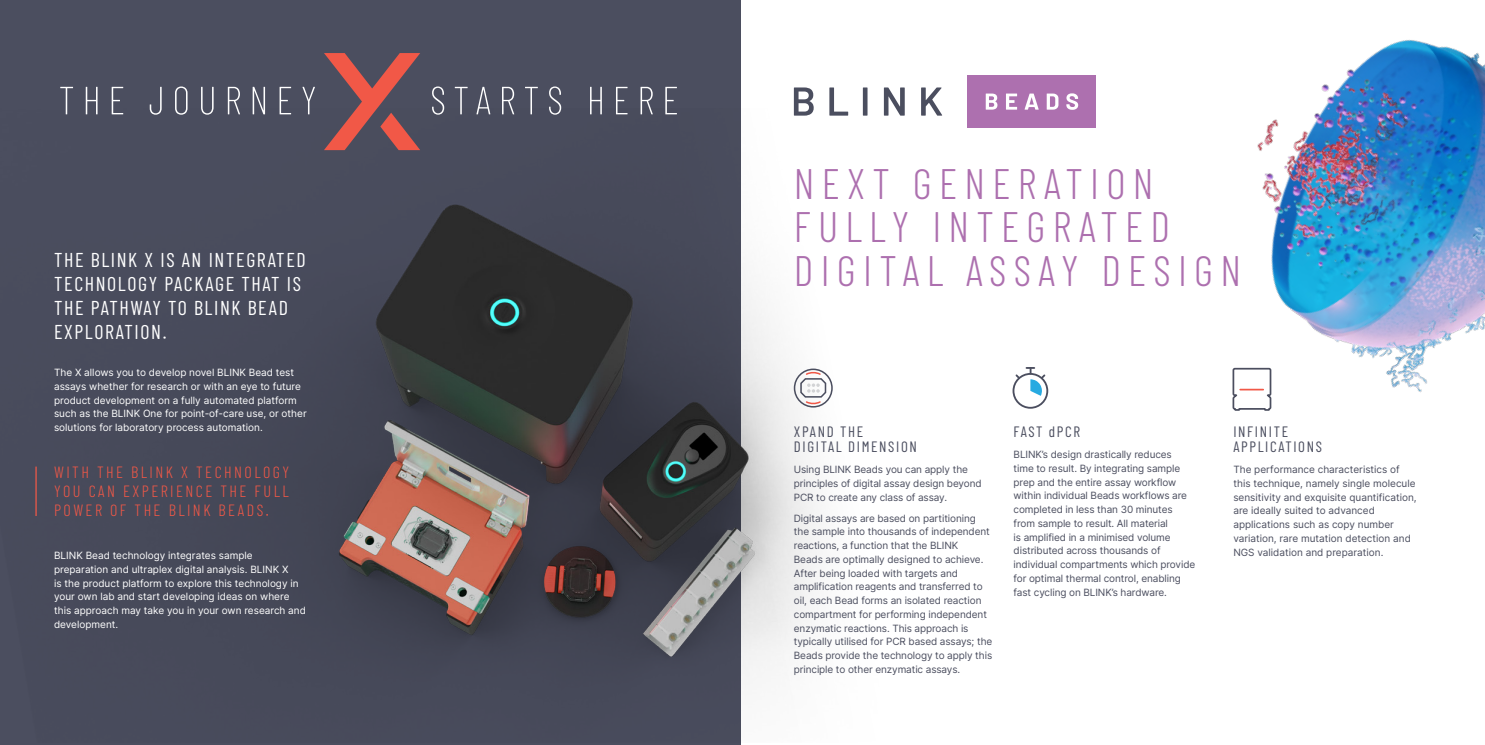
<style>
.page{position:relative;width:1485px;height:745px;background:#fff}
.page>*{position:absolute;margin:0;border:0;box-sizing:border-box;transform-origin:0 0}
.t1{font:300 42.5px/43.8px "Barlow Condensed";letter-spacing:.17em;color:#ad70af}
.t2{font:20px/23.8px "Barlow Condensed";letter-spacing:.08em;color:#fff}
.t3{font:300 16.25px/18.8px "Barlow Condensed";letter-spacing:.15em;color:#f15847;text-align:justify}
.t4{font:15px/15px "Barlow Condensed";letter-spacing:.11em;color:#4b4e5f}
.t5{font:10px/13.8px "Inter";letter-spacing:-.01em;color:#4b4e5f}
.t6{font:10px/13.8px "Inter";color:#fff}
</style>
<div class="page">
<div style="left:0;top:0;width:741px;height:744px;background:#4b4e5f"></div>
<img style="left:35px;top:108px;width:1014px;height:573px">
<svg style="left:324px;top:53px;width:96px;height:97px"></svg>
<svg style="left:432px;top:86px;width:12px;height:29px"></svg>
<svg style="left:455px;top:87px;width:13px;height:27px"></svg>
<svg style="left:476px;top:87px;width:14px;height:27px"></svg>
<svg style="left:502px;top:87px;width:12px;height:27px"></svg>
<svg style="left:525px;top:87px;width:13px;height:27px"></svg>
<svg style="left:549px;top:86px;width:12px;height:29px"></svg>
<svg style="left:590px;top:87px;width:12px;height:27px"></svg>
<svg style="left:616px;top:87px;width:11px;height:27px"></svg>
<svg style="left:640px;top:87px;width:13px;height:27px"></svg>
<svg style="left:665px;top:87px;width:12px;height:27px"></svg>
<svg style="left:60px;top:87px;width:13px;height:27px"></svg>
<svg style="left:86px;top:87px;width:12px;height:27px"></svg>
<svg style="left:112px;top:87px;width:11px;height:27px"></svg>
<svg style="left:150px;top:87px;width:12px;height:28px"></svg>
<svg style="left:175px;top:86px;width:13px;height:29px"></svg>
<svg style="left:201px;top:87px;width:13px;height:28px"></svg>
<svg style="left:228px;top:87px;width:12px;height:27px"></svg>
<svg style="left:253px;top:87px;width:12px;height:27px"></svg>
<svg style="left:280px;top:87px;width:11px;height:27px"></svg>
<svg style="left:302px;top:87px;width:13px;height:27px"></svg>
<hr style="left:35px;top:466px;width:2px;height:49px;background:#f15847">
<div style="left:794px;top:368px;width:39px;height:39px;border:2px solid #4b4e5f;border-radius:50%"></div>
<svg style="left:799px;top:372px;width:28px;height:32px"></svg>
<div style="left:1012px;top:373px;width:36px;height:35px;border:2px solid #4b4e5f;border-radius:50%"></div>
<svg style="left:1014px;top:367px;width:33px;height:28px"></svg>
<svg style="left:794px;top:87px;width:20px;height:28px"></svg>
<svg style="left:829px;top:87px;width:19px;height:28px"></svg>
<hr style="left:863px;top:87px;width:4px;height:28px;background:#4b4e5f">
<svg style="left:884px;top:87px;width:21px;height:28px"></svg>
<svg style="left:921px;top:87px;width:21px;height:28px"></svg>
<div style="left:968px;top:75px;width:128px;height:53px;background:#ad70af"></div>
<svg style="left:986px;top:93px;width:11px;height:17px"></svg>
<svg style="left:1006px;top:93px;width:11px;height:17px"></svg>
<svg style="left:1024px;top:93px;width:14px;height:17px"></svg>
<svg style="left:1046px;top:93px;width:12px;height:17px"></svg>
<svg style="left:1066px;top:93px;width:12px;height:17px"></svg>
<img style="left:1232px;top:39px;width:253px;height:372px">
<p class="t2" style="left:54px;top:246px;width:253px">THE BLINK X IS AN INTEGRATED<br>TECHNOLOGY PACKAGE THAT IS<br>THE PATHWAY TO BLINK BEAD<br>EXPLORATION.</p>
<p class="t6" style="left:54px;top:365px;width:254px">The X allows you to develop novel BLINK Bead test assays whether for research or with an eye to future product development on a fully automated platform such as the BLINK One for point-of-care use, or other solutions for laboratory process automation.</p>
<p class="t3" style="left:54px;top:462px;width:237px">WITH THE BLINK X TECHNOLOGY YOU CAN EXPERIENCE THE FULL POWER OF THE BLINK BEADS.</p>
<p class="t6" style="left:54px;top:548px;width:253px">BLINK Bead technology integrates sample preparation and ultraplex digital analysis. BLINK X<br>is the product platform to explore this technology in your own lab and start developing ideas on where this approach may take you in your own research and development.</p>
<p class="t1" style="left:794px;top:158px;width:449px">NEXT GENERATION<br>FULLY INTEGRATED<br>DIGITAL ASSAY DESIGN</p>
<p class="t4" style="left:794px;top:423px;width:125px">XPAND THE<br>DIGITAL DIMENSION</p>
<p class="t5" style="left:794px;top:462px;width:189px">Using BLINK Beads you can apply the principles of digital assay design beyond<br>PCR to create any class of assay.</p>
<p class="t5" style="left:794px;top:510px;width:200px">Digital assays are based on partitioning the sample into thousands of independent reactions, a function that the BLINK<br>Beads are optimally designed to achieve.<br>After being loaded with targets and amplification reagents and transferred to oil, each Bead forms an isolated reaction compartment for performing independent enzymatic reactions. This approach is typically utilised for PCR based assays; the Beads provide the technology to apply this principle to other enzymatic assays.</p>
<p class="t4" style="left:1013px;top:423px;width:68px">FAST dPCR</p>
<p class="t5" style="left:1013px;top:447px;width:183px">BLINK’s design drastically reduces<br>time to result. By integrating sample prep and the entire assay workflow within individual Beads workflows are completed in less than 30 minutes from sample to result. All material<br>is amplified in a minimised volume distributed across thousands of individual compartments which provide for optimal thermal control, enabling fast cycling on BLINK’s hardware.</p>
<p class="t4" style="left:1233px;top:423px;width:90px">INFINITE<br>APPLICATIONS</p>
<p class="t5" style="left:1233px;top:462px;width:185px">The performance characteristics of this technique, namely single molecule sensitivity and exquisite quantification, are ideally suited to advanced applications such as copy number variation, rare mutation detection and NGS validation and preparation.</p>
</div>
